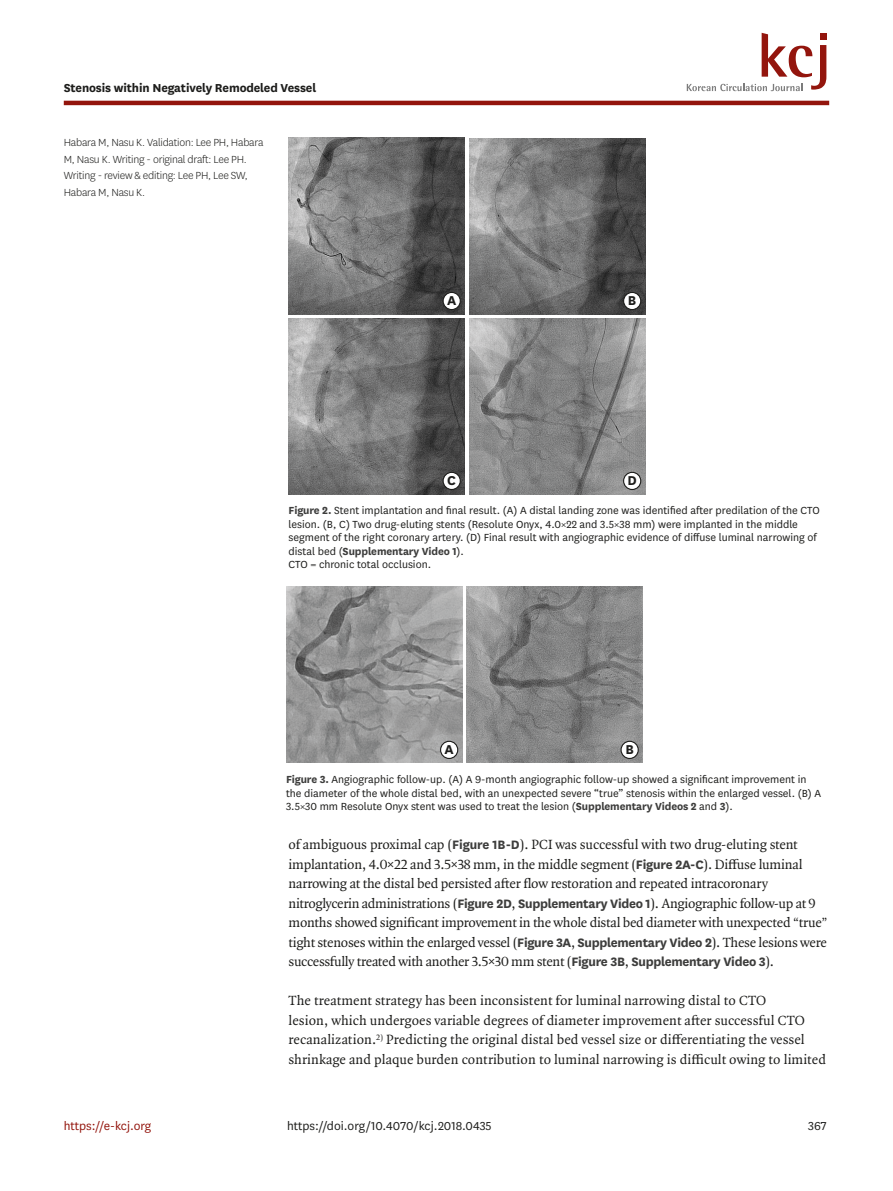
<style>
.page{position:relative;width:893px;height:1191px;background:#fff}
.page>*{position:absolute;margin:0;border:0;box-sizing:border-box;transform-origin:0 0}
.t1{font:700 15px "National";color:#1d1d1b}
.body_p{font:14.25px/19.5px "Quadraat OT";letter-spacing:-.005em;color:#1d1d1b}
.doi_running_footer{font:13.5px "National";color:#1d1d1b}
.alt-title-type{font:700 13.5px "National";letter-spacing:-.01em;color:#1d1d1b}
.t2{font:13.5px "National";color:#93150d}
.fig_caption{font:12px/13.5px "National";color:#1d1d1b}
.conflict_p{font:300 12px/16.5px "National";letter-spacing:-.02em;color:#1d1d1b}
.s1{font-weight:700;color:#3d3d3c}
.s2{font-family:"National";font-weight:700;color:#3d3d3c}
</style>
<div class="page">
<hr style="left:64px;top:101px;width:765px;height:4px;background:#93150d">
<div style="left:820px;top:34px;width:7px;height:6px;background:#93150d"></div>
<svg style="left:687px;top:33px;width:139px;height:58px"></svg>
<svg style="left:289px;top:138px;width:357px;height:357px"></svg>
<img style="left:289px;top:137px;width:176px;height:177px">
<img style="left:469px;top:138px;width:176px;height:176px">
<img style="left:469px;top:318px;width:176px;height:176px">
<img style="left:289px;top:318px;width:176px;height:176px">
<div style="left:443px;top:292px;width:17px;height:17px;background:#fff;border-radius:50%"></div>
<div style="left:443px;top:292px;width:18px;height:18px;border:1px solid #1d1d1b;border-radius:50%"></div>
<div style="left:624px;top:292px;width:17px;height:17px;background:#fff;border-radius:50%"></div>
<div style="left:623px;top:292px;width:18px;height:18px;border:1px solid #1d1d1b;border-radius:50%"></div>
<div style="left:443px;top:472px;width:17px;height:17px;background:#fff;border-radius:50%"></div>
<div style="left:443px;top:472px;width:18px;height:18px;border:1px solid #1d1d1b;border-radius:50%"></div>
<div style="left:624px;top:472px;width:17px;height:17px;background:#fff;border-radius:50%"></div>
<div style="left:623px;top:472px;width:18px;height:18px;border:1px solid #1d1d1b;border-radius:50%"></div>
<img style="left:286px;top:586px;width:176px;height:177px">
<img style="left:466px;top:586px;width:177px;height:177px">
<div style="left:441px;top:741px;width:17px;height:17px;background:#fff;border-radius:50%"></div>
<div style="left:440px;top:740px;width:18px;height:19px;border:1px solid #1d1d1b;border-radius:50%"></div>
<div style="left:621px;top:741px;width:17px;height:17px;background:#fff;border-radius:50%"></div>
<div style="left:620px;top:740px;width:19px;height:19px;border:1px solid #1d1d1b;border-radius:50%"></div>
<p class="alt-title-type" style="left:64px;top:78px;width:254px">Stenosis within Negatively Remodeled Vessel</p>
<p class="conflict_p" style="left:64px;top:134px;width:201px">Habara M, Nasu K. Validation: Lee PH, Habara M, Nasu K. Writing - original draft: Lee PH.<br>Writing - review &amp; editing: Lee PH, Lee SW, Habara M, Nasu K.</p>
<p class="t1" style="left:447px;top:290px;width:11px">A</p>
<p class="t1" style="left:628px;top:290px;width:10px">B</p>
<p class="t1" style="left:447px;top:470px;width:10px">C</p>
<p class="t1" style="left:627px;top:470px;width:11px">D</p>
<p class="fig_caption" style="left:289px;top:503px;width:533px"><span class="s1">Figure 2.</span> Stent implantation and final result. (A) A distal landing zone was identified after predilation of the CTO lesion. (B, C) Two drug-eluting stents (Resolute Onyx, 4.0×22 and 3.5×38 mm) were implanted in the middle segment of the right coronary artery. (D) Final result with angiographic evidence of diffuse luminal narrowing of distal bed (<span class="s1">Supplementary Video 1</span>).<br>CTO = chronic total occlusion.</p>
<p class="t1" style="left:445px;top:738px;width:11px">A</p>
<p class="t1" style="left:625px;top:738px;width:10px">B</p>
<p class="fig_caption" style="left:286px;top:772px;width:537px"><span class="s1">Figure 3.</span> Angiographic follow-up. (A) A 9-month angiographic follow-up showed a significant improvement in the diameter of the whole distal bed, with an unexpected severe “true” stenosis within the enlarged vessel. (B) A<br>3.5×30 mm Resolute Onyx stent was used to treat the lesion (<span class="s1">Supplementary Videos 2</span> and <span class="s1">3</span>).</p>
<p class="body_p" style="left:289px;top:835px;width:541px">of ambiguous proximal cap (<span class="s2">Figure 1B-D</span>). PCI was successful with two drug-eluting stent implantation, 4.0×22 and 3.5×38 mm, in the middle segment (<span class="s2">Figure 2A-C</span>). Diffuse luminal narrowing at the distal bed persisted after flow restoration and repeated intracoronary nitroglycerin administrations (<span class="s2">Figure 2D</span>, <span class="s2">Supplementary Video 1</span>). Angiographic follow-up at 9 months showed significant improvement in the whole distal bed diameter with unexpected “true” tight stenoses within the enlarged vessel (<span class="s2">Figure 3A</span>, <span class="s2">Supplementary Video 2</span>). These lesions were successfully treated with another 3.5×30 mm stent (<span class="s2">Figure 3B</span>, <span class="s2">Supplementary Video 3</span>).</p>
<p class="body_p" style="left:289px;top:991px;width:539px">The treatment strategy has been inconsistent for luminal narrowing distal to CTO<br>lesion, which undergoes variable degrees of diameter improvement after successful CTO recanalization.<sup>2)</sup> Predicting the original distal bed vessel size or differentiating the vessel shrinkage and plaque burden contribution to luminal narrowing is difficult owing to limited</p>
<p class="t2" style="left:64px;top:1116px;width:89px">https://e-kcj.org</p>
<p class="doi_running_footer" style="left:287px;top:1116px;width:206px">https://doi.org/10.4070/kcj.2018.0435</p>
<p class="doi_running_footer" style="left:808px;top:1116px;width:20px">367</p>
</div>
